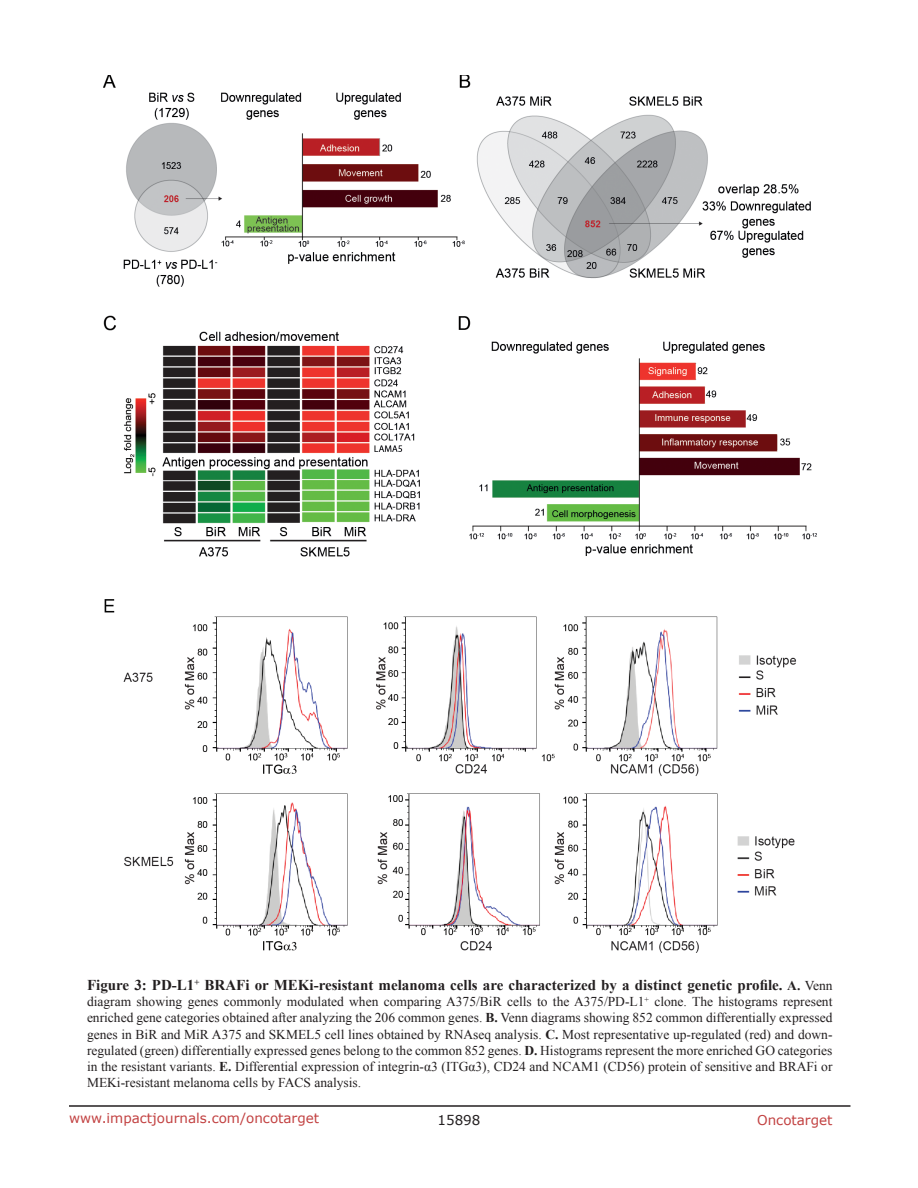
<style>
.page{position:relative;width:918px;height:1188px;background:#fff}
.page>*{position:absolute;margin:0;border:0;box-sizing:border-box;transform-origin:0 0}
.figuretext{font:700 15px "Times New Roman";color:#231f20}
.figuretext-2{font:13.5px/16.2px "Times New Roman";color:#231f20;text-align:justify}
.t1{font:13.5px "Verdana";color:#c24141}
.t2{font:13.5px "Verdana";color:#231f20}
.s1{font-size:13.5px}
.s2{font-weight:400;font-size:13.5px}
.s3{font-weight:700}
</style>
<div class="page">
<hr style="left:69px;top:1105px;width:781px;height:2px;background:#231f20">
<img style="left:103px;top:75px;width:713px;height:878px">
<p class="figuretext" style="left:87px;top:975px;width:747px">Figure 3: PD-L1<sup>+</sup> BRAFi or MEKi-resistant melanoma cells are characterized by a distinct genetic profile. <span class="s1">A.</span> <span class="s2">Venn</span></p>
<p class="figuretext-2" style="left:87px;top:993px;width:747px">diagram showing genes commonly modulated when comparing A375/BiR cells to the A375/PD-L1<sup>+</sup> clone. The histograms represent enriched gene categories obtained after analyzing the 206 common genes. <span class="s3">B.</span> Venn diagrams showing 852 common differentially expressed genes in BiR and MiR A375 and SKMEL5 cell lines obtained by RNAseq analysis. <span class="s3">C.</span> Most representative up-regulated (red) and down&shy;regulated (green) differentially expressed genes belong to the common 852 genes. <span class="s3">D.</span> Histograms represent the more enriched GO categories in the resistant variants. <span class="s3">E.</span> Differential expression of integrin-α3 (ITGα3), CD24 and NCAM1 (CD56) protein of sensitive and BRAFi or MEKi-resistant melanoma cells by FACS analysis.</p>
<p class="t1" style="left:69px;top:1109px;width:252px">www.impactjournals.com/oncotarget</p>
<p class="t2" style="left:438px;top:1111px;width:44px">15898</p>
<p class="t1" style="left:757px;top:1111px;width:77px">Oncotarget</p>
</div>
